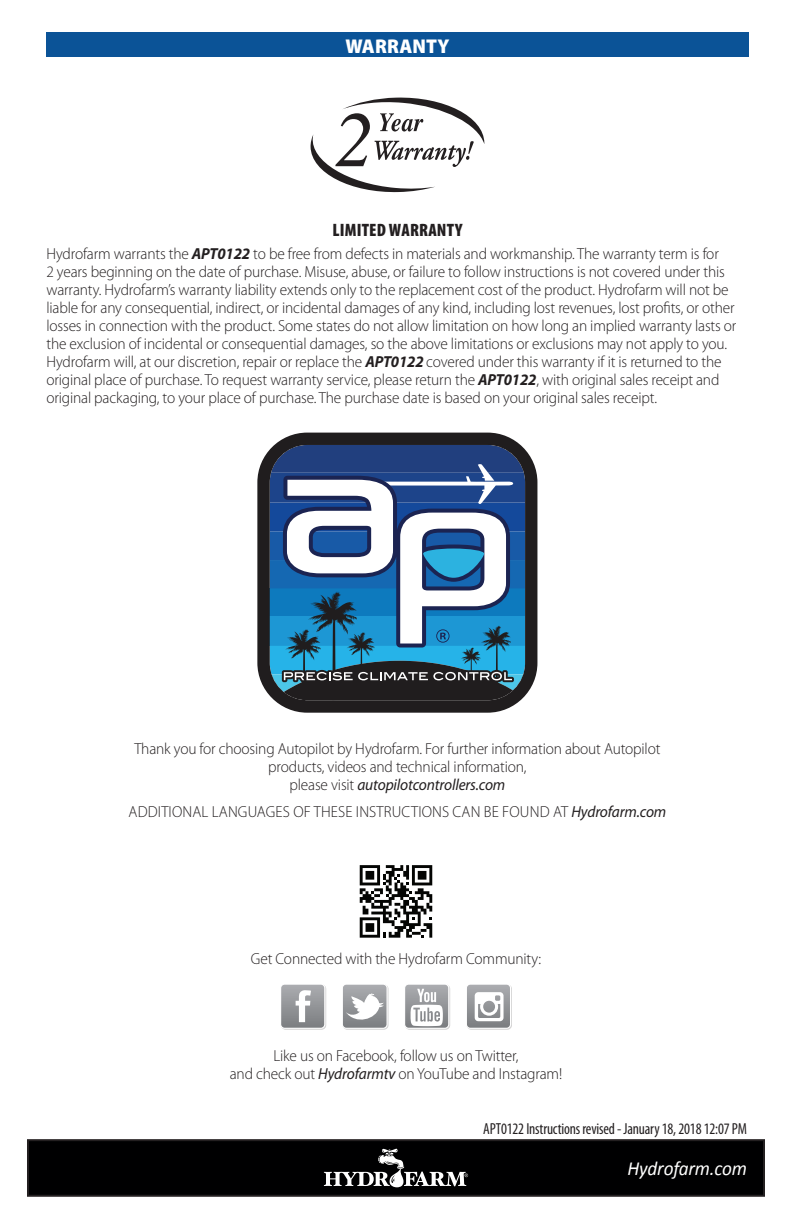
<style>
.page{position:relative;width:792px;height:1224px;background:#fff}
.page>*{position:absolute;margin:0;border:0;box-sizing:border-box;transform-origin:0 0}
.t1{font:italic 20px "Calibri";letter-spacing:-.01em;color:#fff;scale:.96 1}
.t2{font:900 20px "Myriad Pro";letter-spacing:.01em;color:#fff;scale:.96 1}
.t3{font:900 condensed 18px "Myriad Pro";letter-spacing:.01em;color:#231f20}
.t4{font:300 16px/18px "Myriad Pro";letter-spacing:-.01em;color:#231f20;text-align:center;scale:.96 1}
.t5{font:300 16px "Myriad Pro";letter-spacing:.01em;color:#231f20;scale:.96 1}
.t6{font:condensed 16px "Myriad Pro";letter-spacing:-.01em;color:#231f20;scale:.96 1}
.s1{font-weight:700;font-style:italic}
.s2{font-weight:400;font-style:italic}
</style>
<div class="page">
<div style="left:28px;top:1140px;width:736px;height:56px;background:#000001"></div>
<div style="left:27px;top:1139px;width:738px;height:58px;border:2px solid #231f20"></div>
<svg style="left:324px;top:1149px;width:144px;height:38px"></svg>
<svg style="left:281px;top:984px;width:45px;height:46px;background:#aaacae"></svg>
<svg style="left:343px;top:984px;width:46px;height:46px"></svg>
<svg style="left:405px;top:984px;width:45px;height:46px"></svg>
<svg style="left:467px;top:984px;width:45px;height:46px"></svg>
<svg style="left:257px;top:433px;width:280px;height:280px;fill:#201d1e"></svg>
<svg style="left:270px;top:445px;width:255px;height:258px"></svg>
<svg style="left:360px;top:865px;width:72px;height:73px"></svg>
<div style="left:46px;top:33px;width:703px;height:24px;background:#0b5397"></div>
<svg style="left:310px;top:97px;width:174px;height:96px"></svg>
<p class="t2" style="left:345px;top:34px;width:110px">WARRANTY</p>
<p class="t3" style="left:332px;top:220px;width:131px">LIMITED WARRANTY</p>
<p class="t4" style="left:46px;top:245px;width:720px;text-align:left">Hydrofarm warrants the <span class="s1">APT0122</span> to be free from defects in materials and workmanship. The warranty term is for<br>2 years beginning on the date of purchase. Misuse, abuse, or failure to follow instructions is not covered under this warranty. Hydrofarm’s warranty liability extends only to the replacement cost of the product. Hydrofarm will not be liable for any consequential, indirect, or incidental damages of any kind, including lost revenues, lost profits, or other losses in connection with the product. Some states do not allow limitation on how long an implied warranty lasts or the exclusion of incidental or consequential damages, so the above limitations or exclusions may not apply to you.<br>Hydrofarm will, at our discretion, repair or replace the <span class="s1">APT0122</span> covered under this warranty if it is returned to the original place of purchase. To request warranty service, please return the <span class="s1">APT0122</span>, with original sales receipt and original packaging, to your place of purchase. The purchase date is based on your original sales receipt.</p>
<p class="t4" style="left:134px;top:740px;width:549px">Thank you for choosing Autopilot by Hydrofarm. For further information about Autopilot products, videos and technical information,<br>please visit <span class="s2">autopilotcontrollers.com</span></p>
<p class="t5" style="left:129px;top:803px;width:562px">ADDITIONAL LANGUAGES OF THESE INSTRUCTIONS CAN BE FOUND AT <span class="s2">Hydrofarm.com</span></p>
<p class="t4" style="left:251px;top:950px;width:304px">Get Connected with the Hydrofarm Community:</p>
<p class="t4" style="left:230px;top:1046px;width:348px">Like us on Facebook, follow us on Twitter,<br>and check out <span class="s2">Hydrofarmtv</span> on YouTube and Instagram!</p>
<p class="t6" style="left:483px;top:1120px;width:276px">APT0122 Instructions revised - January 18, 2018 12:07 PM</p>
<p class="t1" style="left:627px;top:1155px;width:126px">Hydrofarm.com</p>
</div>
